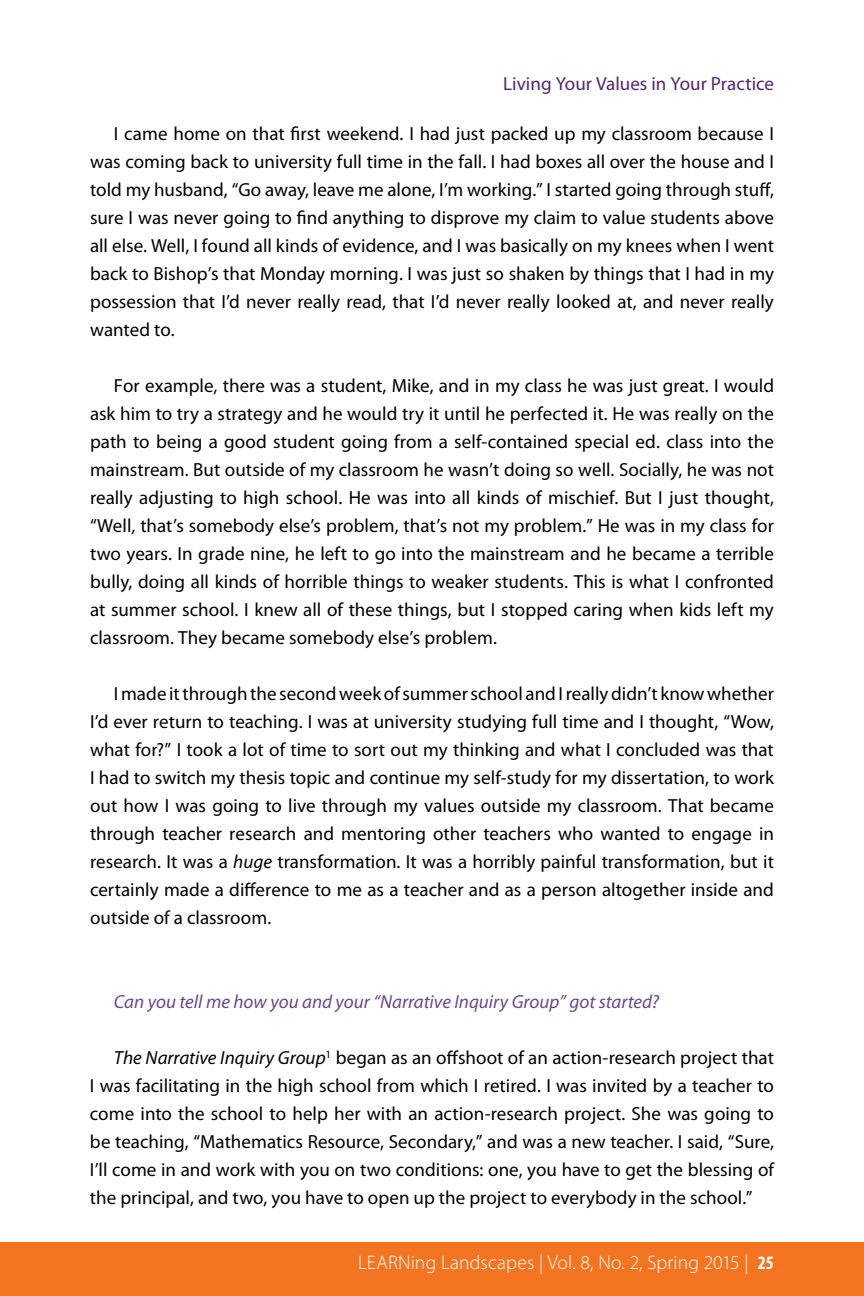
<style>
.page{position:relative;width:864px;height:1296px;background:#fff}
.page>*{position:absolute;margin:0;border:0;box-sizing:border-box;transform-origin:0 0}
.t1{font:300 19.6px "Myriad Pro";letter-spacing:.01em;color:#fff}
.t2{font:19px/28px "Myriad Pro";letter-spacing:.005em;color:#000;text-align:justify}
.t3{font:italic 19px "Myriad Pro";color:#6a488c}
.t4{font:19px "Myriad Pro";color:#532479}
.s1{font-style:italic}
.s2{font-weight:700;font-stretch:condensed;font-size:19px}
</style>
<div class="page">
<div style="left:0;top:1242px;width:864px;height:54px;background:#f47521"></div>
<p class="t4" style="left:503px;top:73px;width:272px">Living Your Values in Your Practice</p>
<p class="t2" style="left:90px;top:120px;width:686px;text-indent:24px">I came home on that first weekend. I had just packed up my classroom because I was coming back to university full time in the fall. I had boxes all over the house and I told my husband, “Go away, leave me alone, I’m working.” I started going through stuff, sure I was never going to find anything to disprove my claim to value students above all else. Well, I found all kinds of evidence, and I was basically on my knees when I went back to Bishop’s that Monday morning. I was just so shaken by things that I had in my possession that I’d never really read, that I’d never really looked at, and never really wanted to.</p>
<p class="t2" style="left:90px;top:372px;width:686px;text-indent:24px">For example, there was a student, Mike, and in my class he was just great. I would ask him to try a strategy and he would try it until he perfected it. He was really on the path to being a good student going from a self-contained special ed. class into the mainstream. But outside of my classroom he wasn’t doing so well. Socially, he was not really adjusting to high school. He was into all kinds of mischief. But I just thought, “Well, that’s somebody else’s problem, that’s not my problem.” He was in my class for two years. In grade nine, he left to go into the mainstream and he became a terrible bully, doing all kinds of horrible things to weaker students. This is what I confronted at summer school. I knew all of these things, but I stopped caring when kids left my classroom. They became somebody else’s problem.</p>
<p class="t2" style="left:90px;top:680px;width:686px;text-indent:24px">I made it through the second week of summer school and I really didn’t know whether I’d ever return to teaching. I was at university studying full time and I thought, “Wow, what for?” I took a lot of time to sort out my thinking and what I concluded was that I had to switch my thesis topic and continue my self-study for my dissertation, to work out how I was going to live through my values outside my classroom. That became through teacher research and mentoring other teachers who wanted to engage in research. It was a <span class="s1">huge</span> transformation. It was a horribly painful transformation, but it certainly made a difference to me as a teacher and as a person altogether inside and outside of a classroom.</p>
<p class="t3" style="left:114px;top:992px;width:547px">Can you tell me how you and your “Narrative Inquiry Group” got started?</p>
<p class="t2" style="left:90px;top:1044px;width:686px;text-indent:24px"><span class="s1">The Narrative Inquiry Group</span><sup>1</sup> began as an offshoot of an action-research project that I was facilitating in the high school from which I retired. I was invited by a teacher to come into the school to help her with an action-research project. She was going to be teaching, “Mathematics Resource, Secondary,” and was a new teacher. I said, “Sure, I’ll come in and work with you on two conditions: one, you have to get the blessing of the principal, and two, you have to open up the project to everybody in the school.”</p>
<p class="t1" style="left:358px;top:1252px;width:417px">LEARNing Landscapes | Vol. 8, No. 2, Spring 2015 | <span class="s2">25</span></p>
</div>
